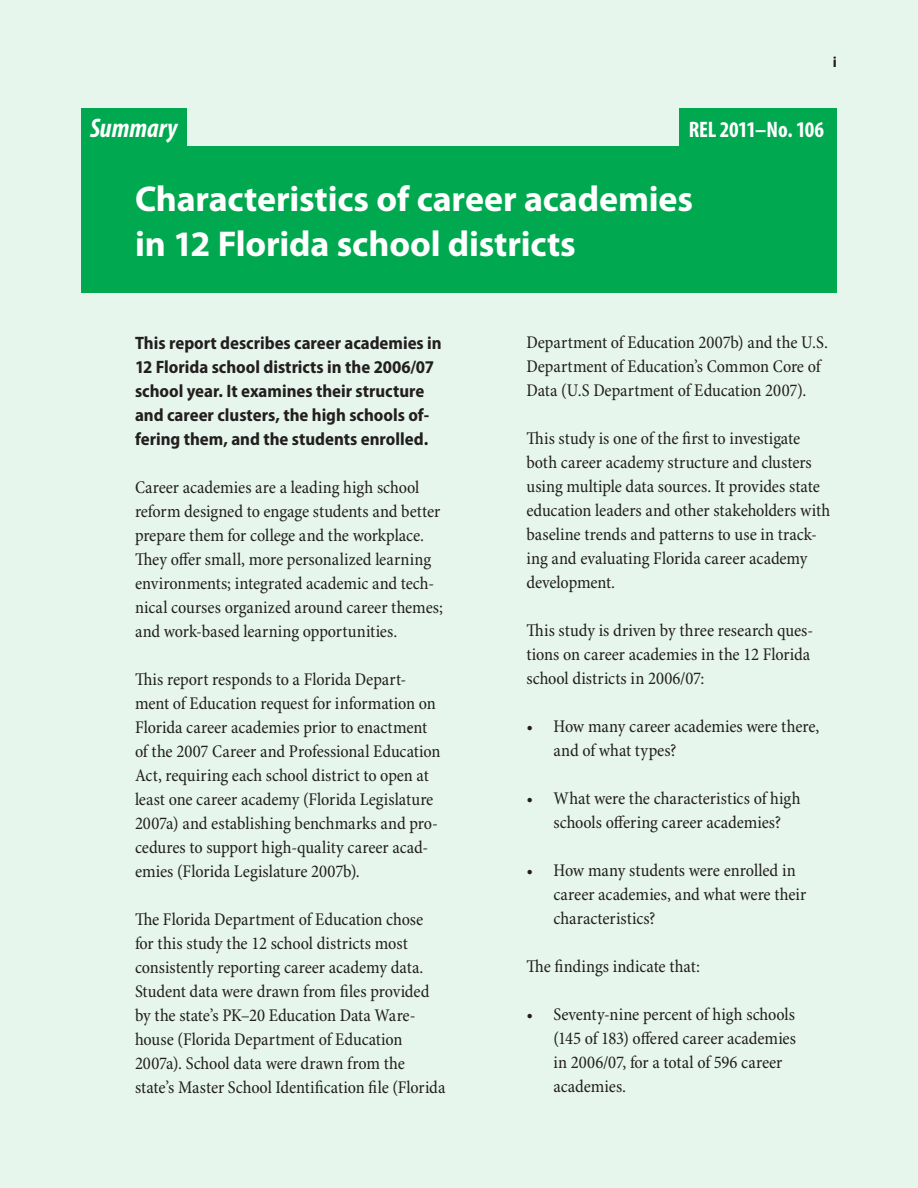
<style>
.page{position:relative;width:918px;height:1188px;background:#e6f6ed}
.page>*{position:absolute;margin:0;border:0;box-sizing:border-box;transform-origin:0 0}
.t1{font:700 36px/45px "Myriad Pro";letter-spacing:-.005em;color:#fff}
.t2{font:italic 700 condensed 27px "Myriad Pro";color:#fff}
.t3{font:700 condensed 22.5px "Myriad Pro";letter-spacing:-.015em;color:#fff}
.t4{font:condensed 18px/24px "Minion Pro";letter-spacing:-.005em;color:#231f20}
.t5{font:700 semi-condensed 18px/24px "Myriad Pro";color:#231f20}
.t6{font:700 15px "Myriad Pro";color:#231f20}
</style>
<div class="page">
<div style="left:81px;top:108px;width:105px;height:38px;background:#00a94f"></div>
<div style="left:81px;top:146px;width:756px;height:147px;background:#00a94f"></div>
<div style="left:680px;top:108px;width:157px;height:38px;background:#00a94f"></div>
<p class="t6" style="left:833px;top:54px;width:6px">i</p>
<p class="t2" style="left:90px;top:114px;width:89px">Summary</p>
<p class="t3" style="left:689px;top:117px;width:137px">REL 2011–No. 106</p>
<p class="t1" style="left:135px;top:177px;width:560px">Characteristics of career academies in 12 Florida school districts</p>
<p class="t5" style="left:135px;top:331px;width:308px">This report describes career academies in 12 Florida school districts in the 2006/07 school year. It examines their structure and career clusters, the high schools of&shy;fering them, and the students enrolled.</p>
<p class="t4" style="left:135px;top:476px;width:310px">Career academies are a leading high school reform designed to engage students and better prepare them for college and the workplace.<br>They offer small, more personalized learning environments; integrated academic and tech&shy;nical courses organized around career themes; and work-based learning opportunities.</p>
<p class="t4" style="left:135px;top:668px;width:307px">This report responds to a Florida Depart&shy;ment of Education request for information on Florida career academies prior to enactment of the 2007 Career and Professional Education Act, requiring each school district to open at least one career academy (Florida Legislature 2007a) and establishing benchmarks and pro&shy;cedures to support high-quality career acad&shy;emies (Florida Legislature 2007b).</p>
<p class="t4" style="left:135px;top:908px;width:312px">The Florida Department of Education chose for this study the 12 school districts most consistently reporting career academy data.<br>Student data were drawn from files provided by the state’s PK–20 Education Data Ware&shy;house (Florida Department of Education 2007a). School data were drawn from the state’s Master School Identification file (Florida</p>
<p class="t4" style="left:526px;top:331px;width:303px">Department of Education 2007b) and the U.S.<br>Department of Education’s Common Core of<br>Data (U.S Department of Education 2007).</p>
<p class="t4" style="left:526px;top:427px;width:305px">This study is one of the first to investigate both career academy structure and clusters using multiple data sources. It provides state education leaders and other stakeholders with baseline trends and patterns to use in track&shy;ing and evaluating Florida career academy development.</p>
<p class="t4" style="left:526px;top:619px;width:288px">This study is driven by three research ques&shy;tions on career academies in the 12 Florida school districts in 2006/07:</p>
<p class="t4" style="left:554px;top:715px;width:267px;text-indent:-27px">• How many career academies were there, and of what types?</p>
<p class="t4" style="left:526px;top:787px;width:276px;text-align:center">• What were the characteristics of high schools offering career academies?</p>
<p class="t4" style="left:554px;top:859px;width:254px;text-indent:-27px">• How many students were enrolled in career academies, and what were their characteristics?</p>
<p class="t4" style="left:526px;top:955px;width:175px">The findings indicate that:</p>
<p class="t4" style="left:554px;top:1003px;width:244px;text-indent:-27px">• Seventy-nine percent of high schools (145 of 183) offered career academies in 2006/07, for a total of 596 career academies.</p>
</div>
